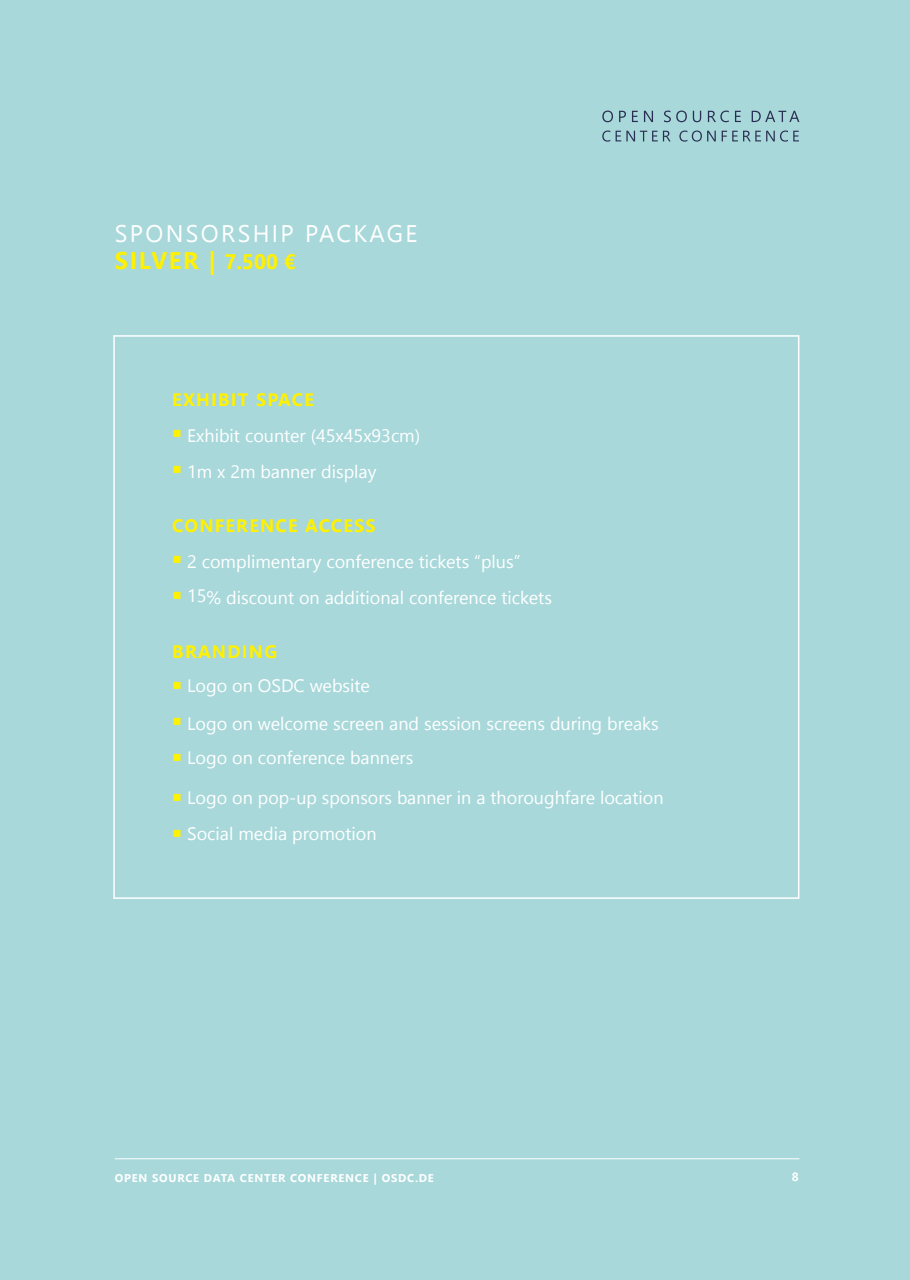
<style>
.page{position:relative;width:910px;height:1280px;background:#a8d8da}
.page>*{position:absolute;margin:0;border:0;box-sizing:border-box;transform-origin:0 0}
.t1{font:24px/27px "Nirmala UI";letter-spacing:.1em;color:#fff}
.t2{font:18px "Nirmala UI";color:#fff}
.t3{font:700 18px "Nirmala UI";letter-spacing:.07em;color:#fff101}
.t4{font:700 12px "Nirmala UI";color:#fff}
.t5{font:700 11.25px "Nirmala UI";letter-spacing:.07em;color:#fff}
.s1{font-weight:700;color:#fff101}
.s2{font-weight:700;font-size:21px;color:#fff101}
.s3{color:#fff101}
</style>
<div class="page">
<hr style="left:115px;top:1158px;width:684px;height:1px;background:#fff">
<svg style="left:602px;top:131px;width:197px;height:11px"></svg>
<svg style="left:602px;top:111px;width:197px;height:11px"></svg>
<h1 class="t1" style="left:115px;top:218px;width:304px">SPONSORSHIP PACKAGE<br><span class="s1">SILVER |</span> <span class="s2">7.500 €</span></h1>
<p class="t3" style="left:172px;top:384px;width:143px">EXHIBIT SPACE</p>
<p class="t2" style="left:172px;top:421px;width:250px"><span class="s3">○</span> Exhibit counter (45x45x93cm)</p>
<p class="t2" style="left:172px;top:457px;width:206px"><span class="s3">○</span> 1m x 2m banner display</p>
<p class="t3" style="left:172px;top:510px;width:205px">CONFERENCE ACCESS</p>
<p class="t2" style="left:172px;top:547px;width:350px"><span class="s3">○</span> 2 complimentary conference tickets “plus”</p>
<p class="t2" style="left:172px;top:583px;width:381px"><span class="s3">○</span> 15% discount on additional conference tickets</p>
<p class="t3" style="left:172px;top:636px;width:106px">BRANDING</p>
<p class="t2" style="left:172px;top:671px;width:199px"><span class="s3">○</span> Logo on OSDC website</p>
<p class="t2" style="left:172px;top:709px;width:488px"><span class="s3">○</span> Logo on welcome screen and session screens during breaks</p>
<p class="t2" style="left:172px;top:743px;width:243px"><span class="s3">○</span> Logo on conference banners</p>
<p class="t2" style="left:172px;top:783px;width:493px"><span class="s3">○</span> Logo on pop-up sponsors banner in a thoroughfare location</p>
<p class="t2" style="left:172px;top:819px;width:206px"><span class="s3">○</span> Social media promotion</p>
<p class="t5" style="left:115px;top:1168px;width:321px">OPEN SOURCE DATA CENTER CONFERENCE | OSDC.DE</p>
<p class="t4" style="left:792px;top:1167px;width:8px">8</p>
</div>
